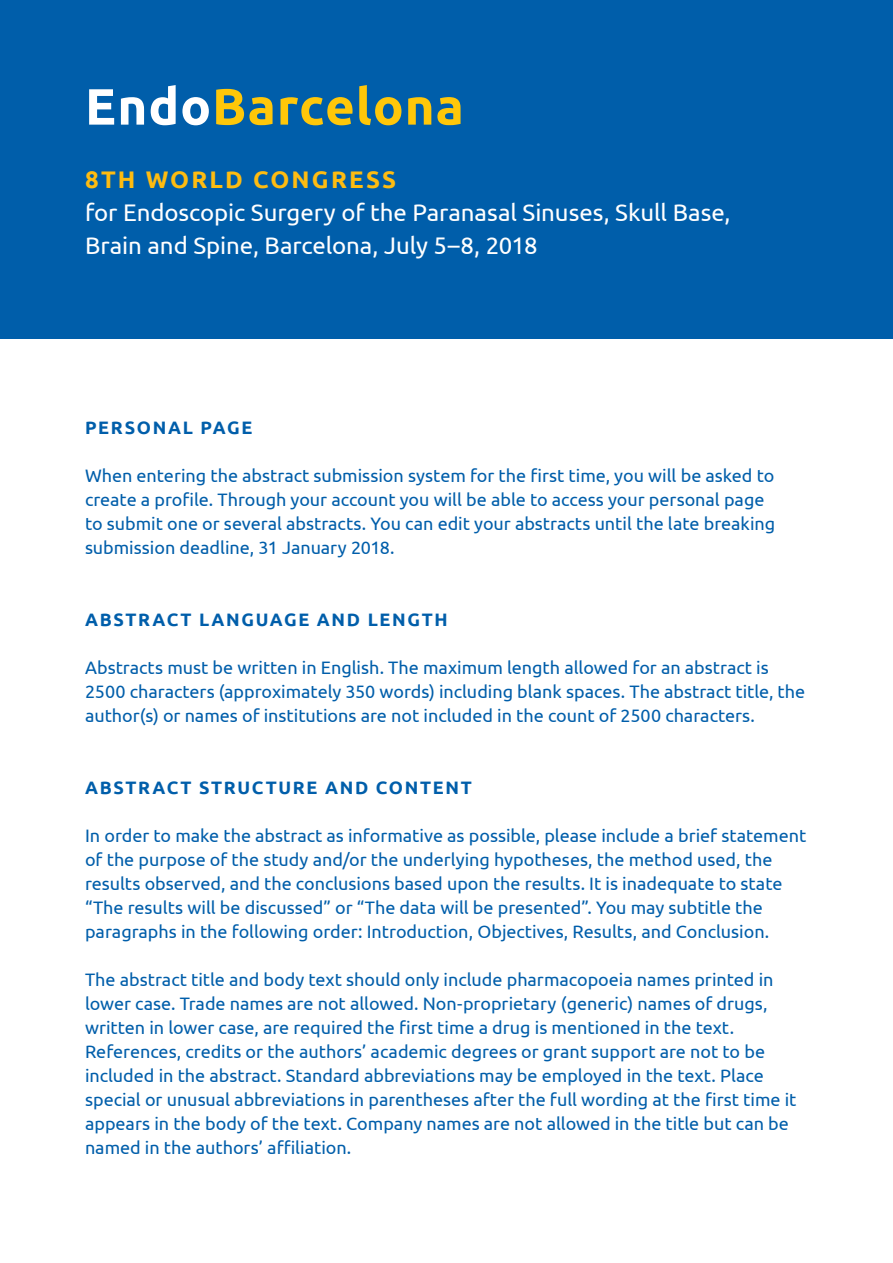
<style>
.page{position:relative;width:893px;height:1263px;background:#fff}
.page>*{position:absolute;margin:0;border:0;box-sizing:border-box;transform-origin:0 0}
.t1{font:700 51px "Ubuntu";letter-spacing:.02em;color:#ffc709}
.t2{font:24px/33px "Ubuntu";letter-spacing:-.005em;color:#fff}
.t3{font:700 24px "Ubuntu";letter-spacing:.09em;color:#febc11}
.t4{font:18px/24px "Ubuntu";color:#005eaa}
.t5{font:700 18px "Ubuntu";letter-spacing:.095em;color:#005eaa}
.s1{color:#fff}
</style>
<div class="page">
<div style="left:0;top:0;width:893px;height:339px;background:#005eaa"></div>
<h1 class="t1" style="left:85px;top:76px;width:380px"><span class="s1">ENDO</span>BARCELONA</h1>
<h2 class="t3" style="left:85px;top:165px;width:313px">8TH WORLD CONGRESS</h2>
<h2 class="t2" style="left:85px;top:195px;width:647px">for Endoscopic Surgery of the Paranasal Sinuses, Skull Base,<br>Brain and Spine, Barcelona, July 5–8, 2018</h2>
<p class="t5" style="left:85px;top:416px;width:28px">PERSONAL</p>
<p class="t5" style="left:200px;top:416px;width:14px">PAGE</p>
<p class="t4" style="left:85px;top:463px;width:692px">When entering the abstract submission system for the first time, you will be asked to create a profile. Through your account you will be able to access your personal page to submit one or several abstracts. You can edit your abstracts until the late breaking submission deadline, 31 January 2018.</p>
<p class="t5" style="left:85px;top:608px;width:29px">ABSTRACT</p>
<p class="t5" style="left:199px;top:608px;width:15px">LANG</p>
<p class="t5" style="left:256px;top:608px;width:28px">UAGE</p>
<p class="t5" style="left:317px;top:608px;width:16px">AND</p>
<p class="t5" style="left:368px;top:608px;width:14px">LENGTH</p>
<p class="t4" style="left:85px;top:655px;width:722px">Abstracts must be written in English. The maximum length allowed for an abstract is<br>2500 characters (approximately 350 words) including blank spaces. The abstract title, the author(s) or names of institutions are not included in the count of 2500 characters.</p>
<p class="t5" style="left:85px;top:776px;width:29px">ABSTRACT</p>
<p class="t5" style="left:199px;top:776px;width:13px">STR</p>
<p class="t5" style="left:238px;top:776px;width:103px">UCTURE AND</p>
<p class="t5" style="left:376px;top:776px;width:15px">CONTENT</p>
<p class="t4" style="left:85px;top:823px;width:723px">In order to make the abstract as informative as possible, please include a brief statement of the purpose of the study and/or the underlying hypotheses, the method used, the results observed, and the conclusions based upon the results. It is inadequate to state “The results will be discussed” or “The data will be presented”. You may subtitle the paragraphs in the following order: Introduction, Objectives, Results, and Conclusion.</p>
<p class="t4" style="left:85px;top:967px;width:713px">The abstract title and body text should only include pharmacopoeia names printed in lower case. Trade names are not allowed. Non-proprietary (generic) names of drugs, written in lower case, are required the first time a drug is mentioned in the text.<br>References, credits or the authors’ academic degrees or grant support are not to be included in the abstract. Standard abbreviations may be employed in the text. Place special or unusual abbreviations in parentheses after the full wording at the first time it appears in the body of the text. Company names are not allowed in the title but can be named in the authors’ affiliation.</p>
</div>
